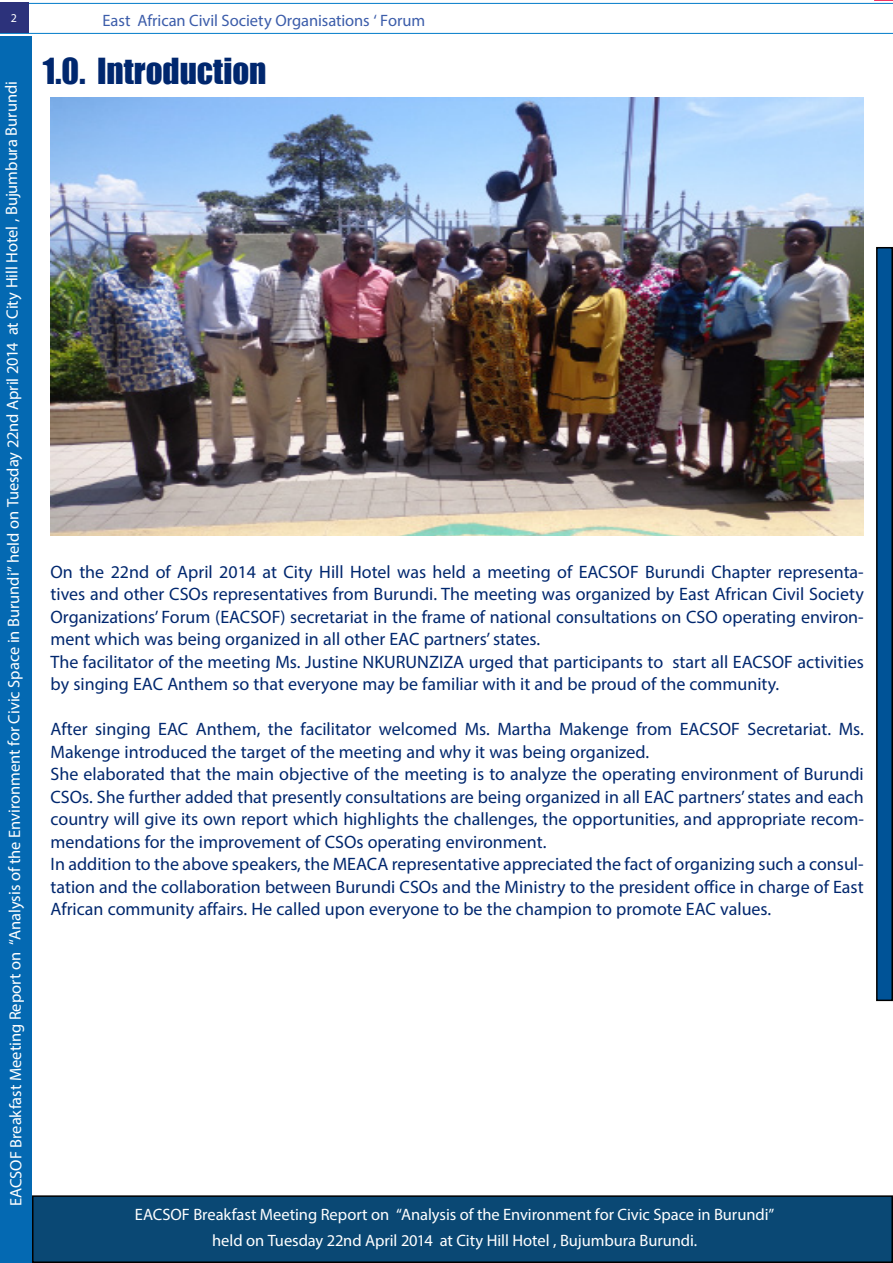
<style>
.page{position:relative;width:893px;height:1263px;background:#fff}
.page>*{position:absolute;margin:0;border:0;box-sizing:border-box;transform-origin:0 0}
.t1{font:33px "Impact";color:#00276e}
.t2{font:18px/22.5px "Myriad Pro";color:#00276e}
.t3{font:16.5px/25.5px "Myriad Pro";letter-spacing:-.005em;color:#fff;text-align:center}
.t4{font:16.5px "Myriad Pro";letter-spacing:-.005em;color:#3c5daa}
.t5{font:12px "Myriad Pro";color:#fff}
</style>
<div class="page">
<svg style="left:874px;top:0;width:19px;height:1px"></svg>
<hr style="left:0;top:3px;width:893px;height:1px;background:#007bc9">
<hr style="left:0;top:33px;width:893px;height:1px;background:#007bc9">
<div style="left:0;top:3px;width:29px;height:30px;background:#2c327b"></div>
<div style="left:0;top:36px;width:32px;height:1227px;background:#0469b2"></div>
<div style="left:877px;top:248px;width:15px;height:752px;background:#005397"></div>
<div style="left:876px;top:247px;width:17px;height:754px;border:2px solid #000"></div>
<div style="left:33px;top:1196px;width:859px;height:66px;background:#0a4874"></div>
<div style="left:32px;top:1195px;width:861px;height:68px;border:2px solid #000"></div>
<img style="left:51px;top:97px;width:813px;height:439px">
<p class="t5" style="left:11px;top:11px;width:8px">2</p>
<p class="t4" style="left:102px;top:11px;width:324px">East African Civil Society Organisations ‘ Forum</p>
<p class="t3" style="left:1px;top:1206px;width:1127px;rotate:-90deg">EACSOF Breakfast Meeting Report on “Analysis of the Environment for Civic Space in Burundi” held on Tuesday 22nd April 2014 at City Hill Hotel , Bujumbura Burundi</p>
<h1 class="t1" style="left:43px;top:46px;width:225px">1.0. Introduction</h1>
<p class="t2" style="left:51px;top:560px;width:815px">On the 22nd of April 2014 at City Hill Hotel was held a meeting of EACSOF Burundi Chapter representa&shy;tives and other CSOs representatives from Burundi. The meeting was organized by East African Civil Society Organizations’ Forum (EACSOF) secretariat in the frame of national consultations on CSO operating environ&shy;ment which was being organized in all other EAC partners’ states.<br>The facilitator of the meeting Ms. Justine NKURUNZIZA urged that participants to start all EACSOF activities by singing EAC Anthem so that everyone may be familiar with it and be proud of the community.</p>
<p class="t2" style="left:51px;top:718px;width:815px">After singing EAC Anthem, the facilitator welcomed Ms. Martha Makenge from EACSOF Secretariat. Ms.<br>Makenge introduced the target of the meeting and why it was being organized.<br>She elaborated that the main objective of the meeting is to analyze the operating environment of Burundi CSOs. She further added that presently consultations are being organized in all EAC partners’ states and each country will give its own report which highlights the challenges, the opportunities, and appropriate recom&shy;mendations for the improvement of CSOs operating environment.<br>In addition to the above speakers, the MEACA representative appreciated the fact of organizing such a consul&shy;tation and the collaboration between Burundi CSOs and the Ministry to the president office in charge of East African community affairs. He called upon everyone to be the champion to promote EAC values.</p>
<p class="t3" style="left:135px;top:1202px;width:641px">EACSOF Breakfast Meeting Report on “Analysis of the Environment for Civic Space in Burundi” held on Tuesday 22nd April 2014 at City Hill Hotel , Bujumbura Burundi.</p>
</div>
